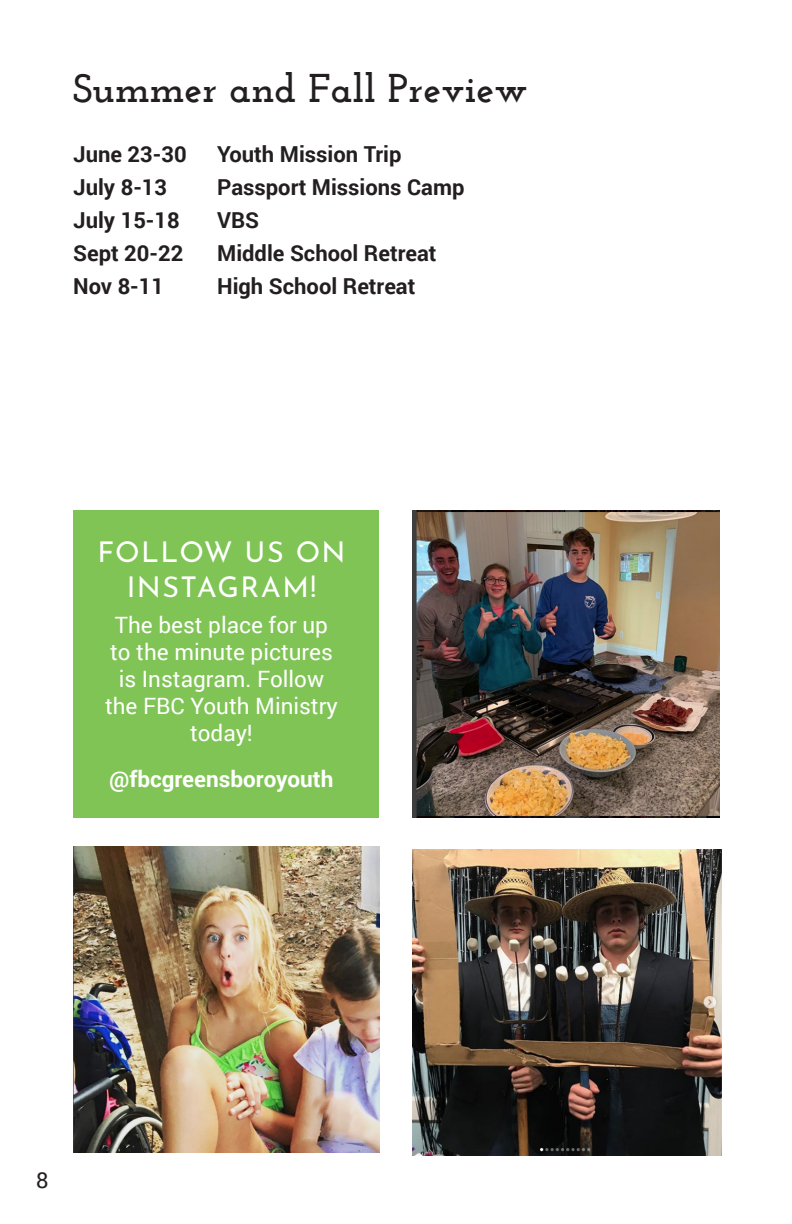
<style>
.page{position:relative;width:792px;height:1224px;background:#fff}
.page>*{position:absolute;margin:0;border:0;box-sizing:border-box;transform-origin:0 0}
.t1{font:700 40px "Josefin Slab";color:#231f20}
.t2{font:28.6px/34.4px "Josefin Sans";letter-spacing:.05em;color:#fff;text-align:center}
.t3{font:22.6px/27px "Roboto";color:#fff;text-align:center}
.t4{font:700 22.6px "Roboto";color:#fff}
.Calendar{font:700 22px "Roboto";color:#231f20}
.Page_Numbers{font:22px "Roboto";color:#231f20}
</style>
<div class="page">
<div style="left:73px;top:510px;width:306px;height:307px;background:#80c456"></div>
<img style="left:413px;top:510px;width:307px;height:307px">
<img style="left:413px;top:850px;width:308px;height:306px">
<img style="left:73px;top:847px;width:306px;height:306px">
<h4 class="t1" style="left:73px;top:65px;width:456px">Summer and Fall Preview</h4>
<p class="Calendar" style="left:73px;top:139px;width:115px">June 23-30</p>
<p class="Calendar" style="left:217px;top:139px;width:186px">Youth Mission Trip</p>
<p class="Calendar" style="left:73px;top:172px;width:96px">July 8-13</p>
<p class="Calendar" style="left:217px;top:172px;width:249px">Passport Missions Camp</p>
<p class="Calendar" style="left:73px;top:205px;width:108px">July 15-18</p>
<p class="Calendar" style="left:217px;top:205px;width:44px">VBS</p>
<p class="Calendar" style="left:73px;top:238px;width:112px">Sept 20-22</p>
<p class="Calendar" style="left:217px;top:238px;width:221px">Middle School Retreat</p>
<p class="Calendar" style="left:73px;top:271px;width:93px">Nov 8-11</p>
<p class="Calendar" style="left:217px;top:271px;width:200px">High School Retreat</p>
<h6 class="t2" style="left:97px;top:532px;width:250px">FOLLOW US ON<br>INSTAGRAM!</h6>
<p class="t3" style="left:105px;top:611px;width:234px">The best place for up to the minute pictures is Instagram. Follow the FBC Youth Ministry today!</p>
<p class="t4" style="left:109px;top:763px;width:226px">@fbcgreensboroyouth</p>
<p class="Page_Numbers" style="left:36px;top:1165px;width:14px">8</p>
</div>
